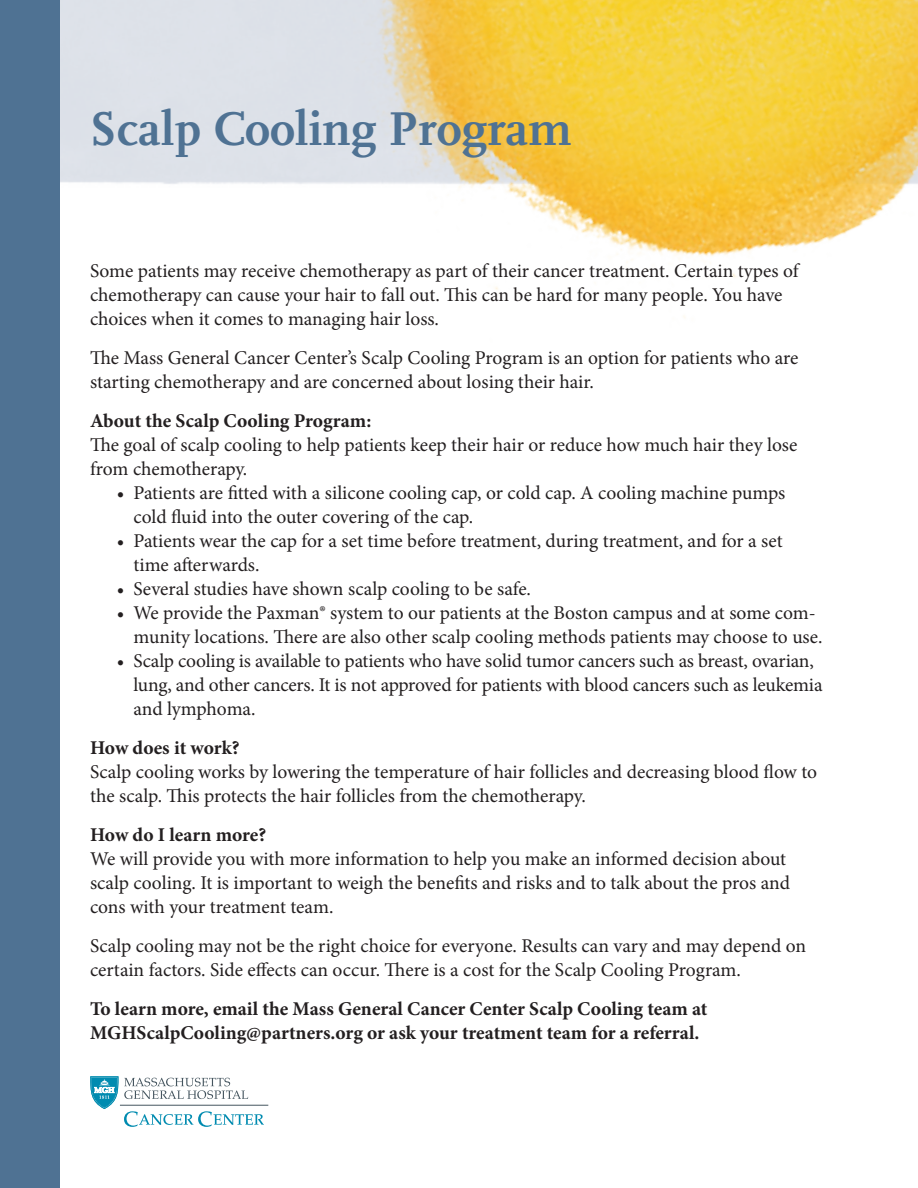
<style>
.page{position:relative;width:918px;height:1188px;background:#fff}
.page>*{position:absolute;margin:0;border:0;box-sizing:border-box;transform-origin:0 0}
.t1{font:700 49.5px "Scala";color:#4f7293}
.t2{font:19.5px/24px "Minion Pro";letter-spacing:-.005em;color:#231f20}
.t3{font:700 19.5px/24px "Minion Pro";color:#231f20}
</style>
<div class="page">
<div style="left:59px;top:0;width:173px;height:189px;background:#dde2e9"></div>
<img style="left:232px;top:0;width:686px;height:318px">
<div style="left:0;top:0;width:59px;height:1188px;background:#4f7293"></div>
<svg style="left:124px;top:1078px;width:124px;height:21px"></svg>
<hr style="left:120px;top:1105px;width:148px;height:1px;background:#45555f">
<svg style="left:91px;top:1077px;width:27px;height:32px"></svg>
<svg style="left:124px;top:1111px;width:140px;height:16px"></svg>
<p class="t1" style="left:89px;top:100px;width:484px">Scalp Cooling Program</p>
<p class="t2" style="left:90px;top:259px;width:710px">Some patients may receive chemotherapy as part of their cancer treatment. Certain types of chemotherapy can cause your hair to fall out. This can be hard for many people. You have choices when it comes to managing hair loss.</p>
<p class="t2" style="left:90px;top:346px;width:710px">The Mass General Cancer Center’s Scalp Cooling Program is an option for patients who are starting chemotherapy and are concerned about losing their hair.</p>
<p class="t3" style="left:90px;top:408px;width:283px">About the Scalp Cooling Program:</p>
<p class="t2" style="left:90px;top:433px;width:709px">The goal of scalp cooling to help patients keep their hair or reduce how much hair they lose from chemotherapy.</p>
<p class="t2" style="left:133px;top:481px;width:654px;text-indent:-16px">• Patients are fitted with a silicone cooling cap, or cold cap. A cooling machine pumps cold fluid into the outer covering of the cap.</p>
<p class="t2" style="left:133px;top:529px;width:651px;text-indent:-16px">• Patients wear the cap for a set time before treatment, during treatment, and for a set time afterwards.</p>
<p class="t2" style="left:117px;top:577px;width:415px">• Several studies have shown scalp cooling to be safe.</p>
<p class="t2" style="left:133px;top:601px;width:691px;text-indent:-16px">• We provide the Paxman® system to our patients at the Boston campus and at some com&shy;munity locations. There are also other scalp cooling methods patients may choose to use.</p>
<p class="t2" style="left:133px;top:649px;width:691px;text-indent:-16px">• Scalp cooling is available to patients who have solid tumor cancers such as breast, ovarian, lung, and other cancers. It is not approved for patients with blood cancers such as leukemia and lymphoma.</p>
<p class="t3" style="left:90px;top:735px;width:151px">How does it work?</p>
<p class="t2" style="left:90px;top:760px;width:729px">Scalp cooling works by lowering the temperature of hair follicles and decreasing blood flow to the scalp. This protects the hair follicles from the chemotherapy.</p>
<p class="t3" style="left:90px;top:822px;width:178px">How do I learn more?</p>
<p class="t2" style="left:90px;top:847px;width:701px">We will provide you with more information to help you make an informed decision about scalp cooling. It is important to weigh the benefits and risks and to talk about the pros and cons with your treatment team.</p>
<p class="t2" style="left:90px;top:934px;width:718px">Scalp cooling may not be the right choice for everyone. Results can vary and may depend on certain factors. Side effects can occur. There is a cost for the Scalp Cooling Program.</p>
<p class="t3" style="left:90px;top:996px;width:619px">To learn more, email the Mass General Cancer Center Scalp Cooling team at<br>MGHScalpCooling@partners.org or ask your treatment team for a referral.</p>
</div>
